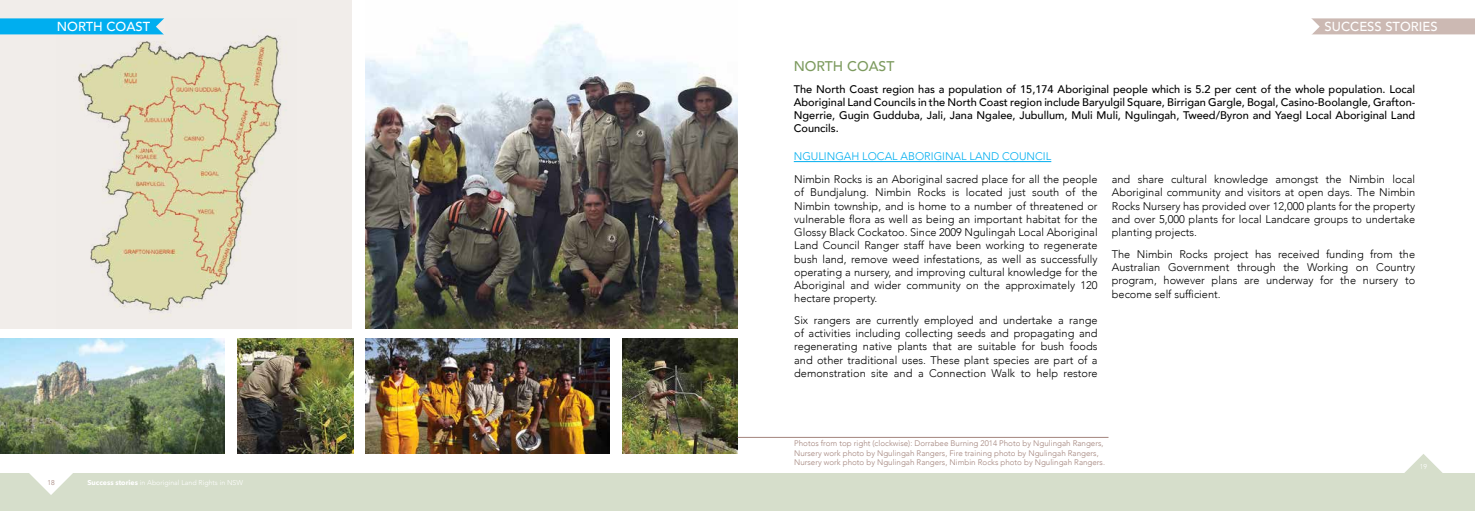
<style>
.page{position:relative;width:1475px;height:511px;background:#fff}
.page>*{position:absolute;margin:0;border:0;box-sizing:border-box;transform-origin:0 0}
.t1{font:500 14px "Avenir";color:#7d9b5f}
.t2{font:500 13px "Avenir";color:#fff}
.t3{font:300 11px/13.2px "Avenir";color:#000;text-align:justify}
.t4{font:500 11px/13.2px "Avenir";color:#000;text-align:justify}
.t5{font:300 11px "Avenir";color:#00aeef}
.t6{font:300 8px/9.6px "Avenir";color:#a3847c}
.t7{font:300 7px "Avenir";color:#fff}
.t8{font:300 7px "Avenir";color:#a3847c}
.s1{font-family:"Avenir Next";font-weight:700}
</style>
<div class="page">
<div style="left:0;top:472px;width:1474px;height:38px;background:#d6decb"></div>
<svg style="left:28px;top:472px;width:46px;height:22px"></svg>
<svg style="left:1399px;top:454px;width:47px;height:19px"></svg>
<div style="left:1310px;top:18px;width:164px;height:16px;background:#ccb9b3"></div>
<svg style="left:1310px;top:18px;width:9px;height:17px"></svg>
<hr style="left:793px;top:161px;width:258px;height:1px;background:#00aeef">
<img style="left:0;top:338px;width:225px;height:115px">
<img style="left:366px;top:24px;width:371px;height:304px">
<img style="left:366px;top:338px;width:243px;height:115px">
<img style="left:237px;top:338px;width:116px;height:115px">
<img style="left:622px;top:338px;width:115px;height:115px">
<svg style="left:0;top:0;width:352px;height:328px;background:#e7e2d1"></svg>
<div style="left:0;top:18px;width:164px;height:16px;background:#00aeef"></div>
<svg style="left:156px;top:17px;width:10px;height:20px"></svg>
<hr style="left:737px;top:436px;width:371px;height:1px;background:#a3847c">
<p class="t2" style="left:57px;top:15px;width:95px">NORTH COAST</p>
<p class="t8" style="left:47px;top:478px;width:9px">18</p>
<p class="t7" style="left:87px;top:477px;width:157px"><span class="s1">Success stories</span> in Aboriginal Land Rights in NSW</p>
<p class="t2" style="left:1324px;top:15px;width:114px">SUCCESS STORIES</p>
<p class="t1" style="left:793px;top:54px;width:102px">NORTH COAST</p>
<p class="t4" style="left:793px;top:81px;width:623px">The North Coast region has a population of 15,174 Aboriginal people which is 5.2 per cent of the whole population. Local Aboriginal Land Councils in the North Coast region include Baryulgil Square, Birrigan Gargle, Bogal, Casino-Boolangle, Grafton-Ngerrie, Gugin Gudduba, Jali, Jana Ngalee, Jubullum, Muli Muli, Ngulingah, Tweed/Byron and Yaegl Local Aboriginal Land Councils.</p>
<p class="t5" style="left:793px;top:149px;width:259px">NGULINGAH LOCAL ABORIGINAL LAND COUNCIL</p>
<p class="t3" style="left:794px;top:173px;width:305px">Nimbin Rocks is an Aboriginal sacred place for all the people of Bundjalung. Nimbin Rocks is located just south of the Nimbin township, and is home to a number of threatened or vulnerable flora as well as being an important habitat for the Glossy Black Cockatoo. Since 2009 Ngulingah Local Aboriginal Land Council Ranger staff have been working to regenerate bush land, remove weed infestations, as well as successfully operating a nursery, and improving cultural knowledge for the Aboriginal and wider community on the approximately 120 hectare property.</p>
<p class="t3" style="left:794px;top:313px;width:305px">Six rangers are currently employed and undertake a range of activities including collecting seeds and propagating and regenerating native plants that are suitable for bush foods and other traditional uses. These plant species are part of a demonstration site and a Connection Walk to help restore</p>
<p class="t3" style="left:1111px;top:173px;width:305px">and share cultural knowledge amongst the Nimbin local Aboriginal community and visitors at open days. The Nimbin Rocks Nursery has provided over 12,000 plants for the property and over 5,000 plants for local Landcare groups to undertake planting projects.</p>
<p class="t3" style="left:1111px;top:247px;width:305px">The Nimbin Rocks project has received funding from the Australian Government through the Working on Country program, however plans are underway for the nursery to become self sufficient.</p>
<p class="t6" style="left:794px;top:438px;width:312px">Photos from top right (clockwise): Dorrabee Burning 2014 Photo by Ngulingah Rangers,<br>Nursery work photo by Ngulingah Rangers, Fire training photo by Ngulingah Rangers,<br>Nursery work photo by Ngulingah Rangers, Nimbin Rocks photo by Ngulingah Rangers.</p>
<p class="t7" style="left:1419px;top:462px;width:9px">19</p>
</div>
